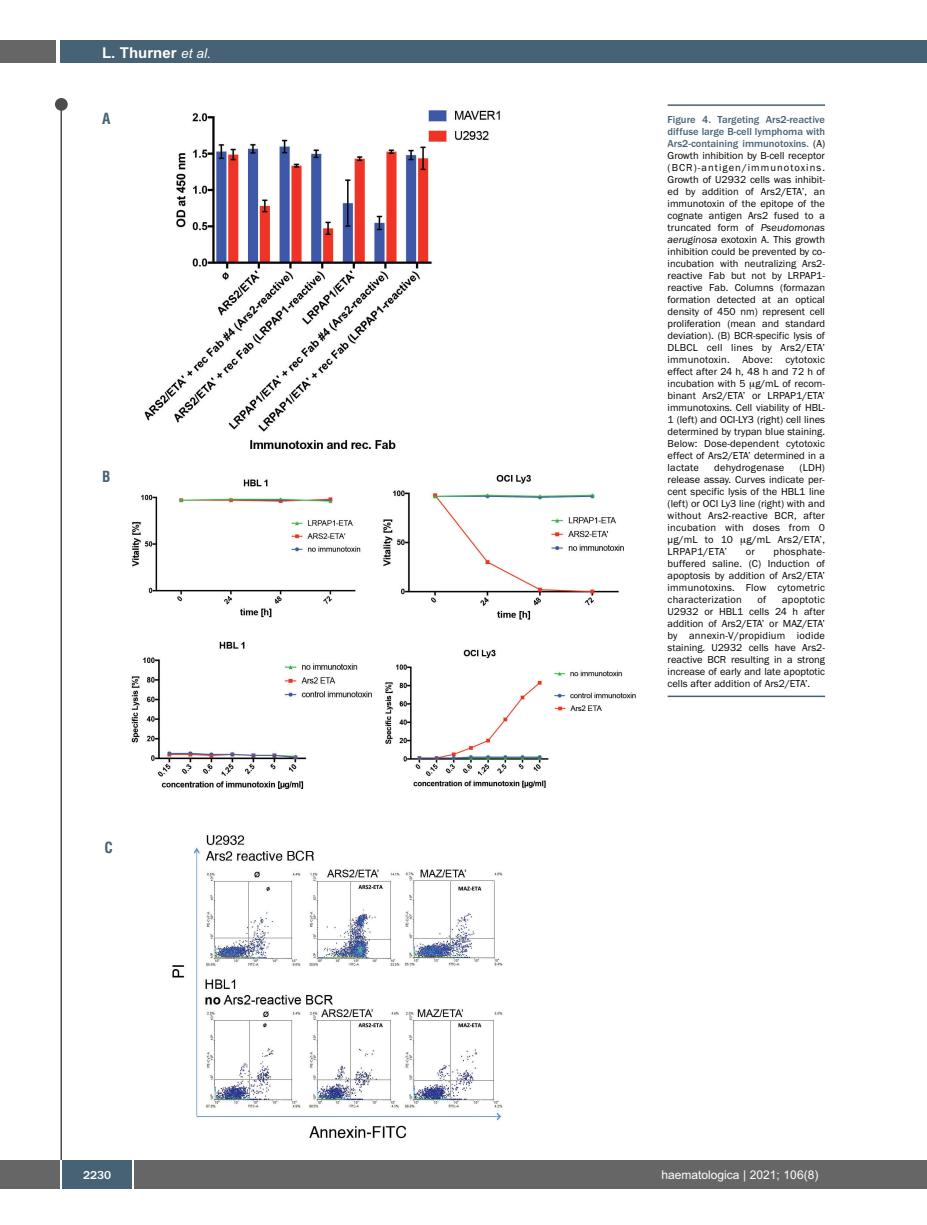
<style>
.page{position:relative;width:927px;height:1225px;background:#fff}
.page>*{position:absolute;margin:0;border:0;box-sizing:border-box;transform-origin:0 0}
.t1{font:700 15px "Arial";color:#fff}
.t2{font:700 condensed 15px "Helvetica";color:#466274}
.t3{font:12px "Arial";color:#fff}
.t4{font:500 12px "Franklin Gothic";color:#fff}
.t5{font:10.5px/12px "Franklin Gothic";letter-spacing:.015em;color:#000;text-align:justify}
.s1{font-weight:400;font-style:italic;font-size:13.5px}
.s2{font-weight:500;color:#466274}
.s3{font-style:italic}
</style>
<div class="page">
<div style="left:911px;top:40px;width:16px;height:22px;background:#466274"></div>
<div style="left:910px;top:1160px;width:17px;height:28px;background:#666"></div>
<div style="left:55px;top:98px;width:13px;height:13px;background:#4d4d4d;border-radius:50%"></div>
<hr style="left:60px;top:101px;width:2px;height:1061px;background:#4d4d4d">
<div style="left:60px;top:40px;width:852px;height:22px;background:#466274"></div>
<div style="left:0;top:40px;width:56px;height:22px;background:#666"></div>
<div style="left:0;top:1160px;width:911px;height:28px;background:#666"></div>
<div style="left:62px;top:1160px;width:71px;height:28px;background:#466274"></div>
<hr style="left:60px;top:1160px;width:2px;height:28px;background:#fff">
<svg style="left:133px;top:1160px;width:1px;height:28px"></svg>
<img style="left:131px;top:109px;width:505px;height:1030px">
<hr style="left:668px;top:104px;width:157px;height:2px;background:#466274">
<hr style="left:668px;top:695px;width:157px;height:2px;background:#466274">
<h1 class="t1" style="left:102px;top:44px;width:110px">L. Thurner <span class="s1">et al.</span></h1>
<h1 class="t2" style="left:102px;top:110px;width:10px">A</h1>
<h1 class="t2" style="left:102px;top:467px;width:10px">B</h1>
<h1 class="t2" style="left:104px;top:839px;width:10px">C</h1>
<p class="t5" style="left:668px;top:113px;width:159px"><span class="s2">Figure 4. Targeting Ars2-reactive diffuse large B-cell lymphoma with Ars2-containing immunotoxins.</span> (A)<br>Growth inhibition by B-cell receptor (BCR)-antigen/immunotoxins.<br>Growth of U2932 cells was inhibit&shy;ed by addition of Ars2/ETA’, an immunotoxin of the epitope of the cognate antigen Ars2 fused to a truncated form of <span class="s3">Pseudomonas aeruginosa</span> exotoxin A. This growth inhibition could be prevented by co&shy;incubation with neutralizing Ars2- reactive Fab but not by LRPAP1- reactive Fab. Columns (formazan formation detected at an optical density of 450 nm) represent cell proliferation (mean and standard deviation). (B) BCR-specific lysis of DLBCL cell lines by Ars2/ETA’ immunotoxin. Above: cytotoxic effect after 24 h, 48 h and 72 h of incubation with 5 g/mL of recom&shy;binant Ars2/ETA’ or LRPAP1/ETA’ immunotoxins. Cell viability of HBL-1 (left) and OCI-LY3 (right) cell lines determined by trypan blue staining.<br>Below: Dose-dependent cytotoxic effect of Ars2/ETA’ determined in a lactate</p>
<p class="t5" style="left:668px;top:461px;width:159px;text-indent:132px">(LDH) release assay. Curves indicate per&shy;cent specific lysis of the HBL1 line (left) or OCI Ly3 line (right) with and without Ars2-reactive BCR, after incubation with doses from 0 μg/mL to 10</p>
<p class="t5" style="left:714px;top:461px;width:72px">dehydrogenase</p>
<p class="t5" style="left:746px;top:533px;width:80px">g/mL Ars2/ETA’,</p>
<p class="t5" style="left:668px;top:545px;width:61px">LRPAP1/ETA’</p>
<p class="t5" style="left:746px;top:545px;width:11px">or</p>
<p class="t5" style="left:668px;top:545px;width:159px;text-indent:106px">phosphate&shy;buffered saline. (C) Induction of apoptosis by addition of Ars2/ETA’ immunotoxins. Flow cytometric characterization</p>
<p class="t5" style="left:758px;top:593px;width:10px">of</p>
<p class="t5" style="left:668px;top:593px;width:159px;text-indent:115px">apoptotic U2932 or HBL1 cells 24 h after addition of Ars2/ETA’ or MAZ/ETA’ by annexin-V/propidium iodide staining. U2932 cells have Ars2- reactive BCR resulting in a strong increase of early and late apoptotic cells after addition of Ars2/ETA’.</p>
<p class="t4" style="left:83px;top:1167px;width:30px">2230</p>
<p class="t3" style="left:661px;top:1167px;width:158px">haematologica | 2021; 106(8)</p>
</div>
